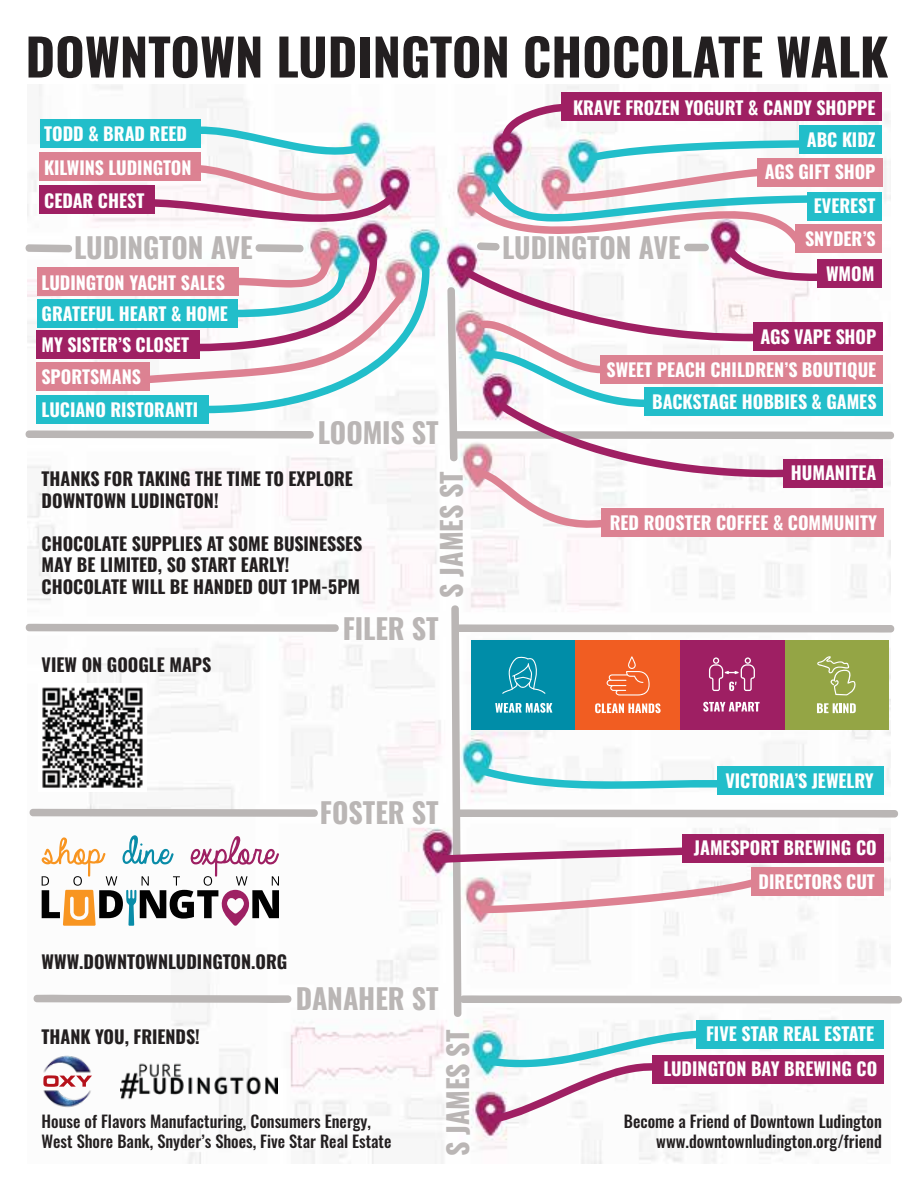
<style>
.page{position:relative;width:918px;height:1188px;background:#fff}
.page>*{position:absolute;margin:0;border:0;box-sizing:border-box;transform-origin:0 0}
.t1{font:700 50.55px "Oswald";color:#231f20}
.t2{font:700 28.05px "Oswald";color:#bab6b5}
.t3{font:700 18px/32.1px "Oswald";color:#fff;text-align:right}
.t4{font:700 18px/21.6px "Oswald";color:#231f20}
.t5{font:500 16.5px/19.8px "Oswald";color:#231f20}
</style>
<div class="page">
<img style="left:27px;top:84px;width:864px;height:1080px">
<svg style="left:28px;top:809px;width:291px;height:8px;background:#bfbbba"></svg>
<svg style="left:25px;top:430px;width:290px;height:9px;background:#c5c2c1"></svg>
<div style="left:799px;top:126px;width:83px;height:28px;background:#22beca"></div>
<div style="left:37px;top:299px;width:200px;height:28px;background:#22beca"></div>
<div style="left:36px;top:395px;width:172px;height:28px;background:#22beca"></div>
<div style="left:37px;top:363px;width:113px;height:28px;background:#dc8292"></div>
<div style="left:37px;top:267px;width:201px;height:29px;background:#dc8292"></div>
<div style="left:757px;top:158px;width:125px;height:29px;background:#dc8292"></div>
<div style="left:36px;top:330px;width:164px;height:29px;background:#9f2063"></div>
<div style="left:562px;top:93px;width:320px;height:28px;background:#9f2063"></div>
<div style="left:40px;top:185px;width:115px;height:29px;background:#9f2063"></div>
<div style="left:40px;top:119px;width:161px;height:28px;background:#22beca"></div>
<div style="left:40px;top:152px;width:161px;height:29px;background:#dc8292"></div>
<svg style="left:502px;top:104px;width:69px;height:39px"></svg>
<svg style="left:589px;top:140px;width:219px;height:21px"></svg>
<svg style="left:143px;top:165px;width:251px;height:57px"></svg>
<svg style="left:188px;top:126px;width:172px;height:29px"></svg>
<div style="left:601px;top:509px;width:282px;height:28px;background:#dc8292"></div>
<div style="left:696px;top:1020px;width:188px;height:29px;background:#22beca"></div>
<div style="left:653px;top:1056px;width:231px;height:28px;background:#9f2063"></div>
<svg style="left:486px;top:1030px;width:219px;height:93px"></svg>
<svg style="left:144px;top:244px;width:286px;height:169px"></svg>
<svg style="left:25px;top:624px;width:315px;height:8px;background:#bfbbba"></svg>
<svg style="left:32px;top:995px;width:261px;height:8px;background:#bfbbba"></svg>
<svg style="left:25px;top:244px;width:48px;height:8px"></svg>
<svg style="left:447px;top:168px;width:447px;height:361px"></svg>
<svg style="left:42px;top:835px;width:237px;height:91px"></svg>
<svg style="left:436px;top:604px;width:466px;height:414px"></svg>
<img style="left:37px;top:1053px;width:60px;height:60px">
<svg style="left:43px;top:1075px;width:49px;height:12px"></svg>
<img style="left:121px;top:1056px;width:157px;height:52px">
<img style="left:38px;top:683px;width:108px;height:108px">
<h1 class="t1" style="left:26px;top:12px;width:865px">DOWNTOWN LUDINGTON CHOCOLATE WALK</h1>
<p class="t3" style="left:44px;top:116px;width:144px">TODD &amp; BRAD REED</p>
<p class="t3" style="left:44px;top:150px;width:149px">KILWINS LUDINGTON</p>
<p class="t3" style="left:573px;top:90px;width:304px">KRAVE FROZEN YOGURT &amp; CANDY SHOPPE</p>
<p class="t3" style="left:765px;top:122px;width:112px">ABC KIDZ<br>AGS GIFT SHOP</p>
<p class="t3" style="left:44px;top:183px;width:102px">CEDAR CHEST</p>
<h2 class="t2" style="left:74px;top:223px;width:180px">LUDINGTON AVE</h2>
<h2 class="t2" style="left:502px;top:223px;width:180px">LUDINGTON AVE</h2>
<p class="t3" style="left:42px;top:265px;width:188px;line-height:31.2px;text-align:left">LUDINGTON YACHT SALES<br>GRATEFUL HEART &amp; HOME<br>MY SISTER’S CLOSET</p>
<p class="t3" style="left:805px;top:188px;width:72px;line-height:32.5px;text-align:center">EVEREST<br>SNYDER’S</p>
<p class="t3" style="left:826px;top:256px;width:50px">WMOM</p>
<p class="t3" style="left:760px;top:319px;width:117px">AGS VAPE SHOP</p>
<p class="t3" style="left:42px;top:359px;width:101px">SPORTSMANS</p>
<p class="t3" style="left:42px;top:392px;width:158px">LUCIANO RISTORANTI</p>
<h2 class="t2" style="left:318px;top:407px;width:122px">LOOMIS ST</h2>
<p class="t4" style="left:42px;top:466px;width:313px">THANKS FOR TAKING THE TIME TO EXPLORE<br>DOWNTOWN LUDINGTON!</p>
<p class="t4" style="left:42px;top:531px;width:322px">CHOCOLATE SUPPLIES AT SOME BUSINESSES<br>MAY BE LIMITED, SO START EARLY!<br>CHOCOLATE WILL BE HANDED OUT 1PM-5PM</p>
<h2 class="t2" style="left:426px;top:598px;width:128px;rotate:-90deg">S JAMES ST</h2>
<p class="t4" style="left:42px;top:652px;width:171px">VIEW ON GOOGLE MAPS</p>
<h2 class="t2" style="left:343px;top:604px;width:97px">FILER ST</h2>
<h2 class="t2" style="left:320px;top:788px;width:120px">FOSTER ST</h2>
<p class="t4" style="left:42px;top:949px;width:247px">WWW.DOWNTOWNLUDINGTON.ORG</p>
<h2 class="t2" style="left:296px;top:973px;width:144px">DANAHER ST</h2>
<p class="t3" style="left:607px;top:352px;width:272px">SWEET PEACH CHILDREN’S BOUTIQUE<br>BACKSTAGE HOBBIES &amp; GAMES</p>
<p class="t3" style="left:791px;top:455px;width:87px">HUMANITEA</p>
<p class="t3" style="left:610px;top:505px;width:269px">RED ROOSTER COFFEE &amp; COMMUNITY</p>
<p class="t3" style="left:725px;top:763px;width:150px">VICTORIA’S JEWELRY</p>
<p class="t3" style="left:694px;top:829px;width:184px;line-height:34px">JAMESPORT BREWING CO<br>DIRECTORS CUT</p>
<p class="t3" style="left:663px;top:1015px;width:215px;line-height:34.8px">FIVE STAR REAL ESTATE<br>LUDINGTON BAY BREWING CO</p>
<p class="t4" style="left:42px;top:1024px;width:160px">THANK YOU, FRIENDS!</p>
<h2 class="t2" style="left:433px;top:1156px;width:128px;rotate:-90deg">S JAMES ST</h2>
<p class="t5" style="left:42px;top:1110px;width:351px">House of Flavors Manufacturing, Consumers Energy,<br>West Shore Bank, Snyder’s Shoes, Five Star Real Estate</p>
<p class="t5" style="left:624px;top:1110px;width:259px;text-align:right">Become a Friend of Downtown Ludington www.downtownludington.org/friend</p>
</div>
